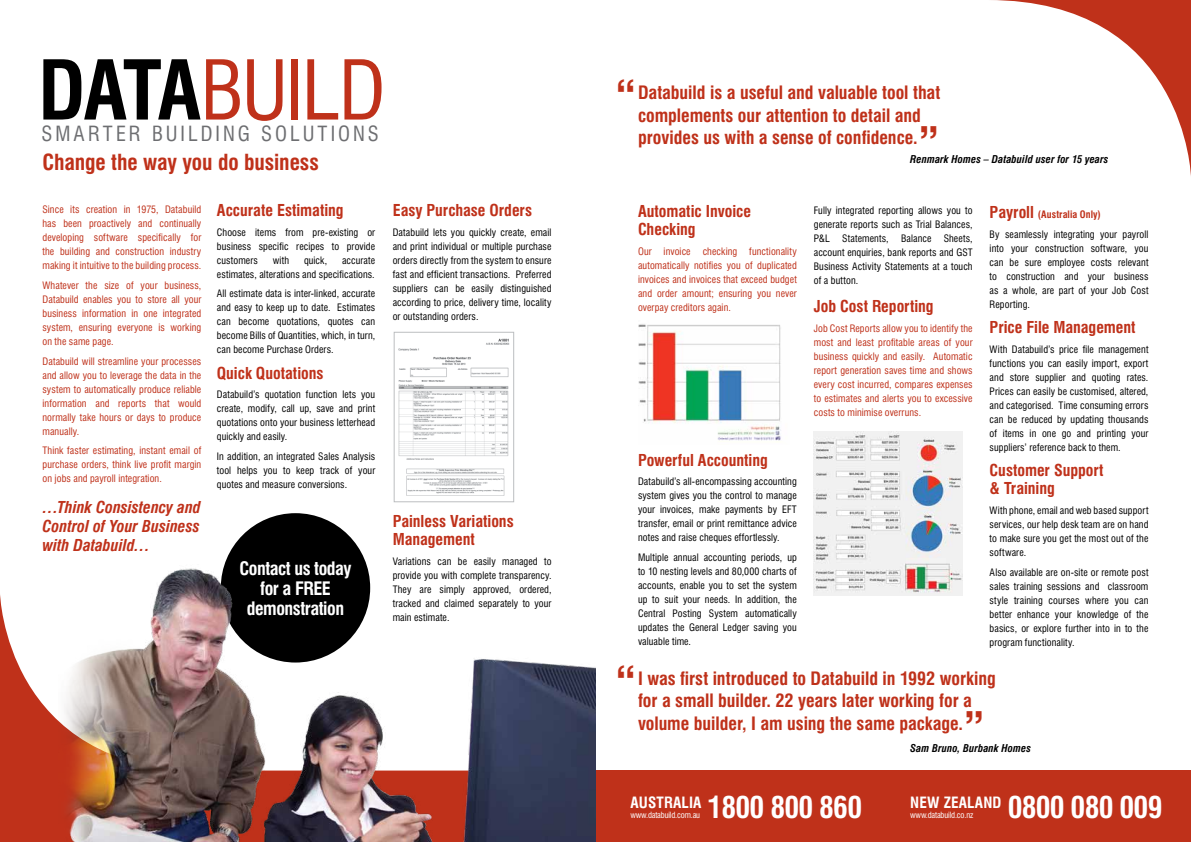
<style>
.page{position:relative;width:1191px;height:842px;background:#fff}
.page>*{position:absolute;margin:0;border:0;box-sizing:border-box;transform-origin:0 0}
.t1{font:condensed 80.1px "Swiss 721 BT";letter-spacing:-.02em;color:#bf311a}
.t2{font:700 condensed 47.6px "Swiss 721 BT";color:#bf311a}
.t3{font:700 condensed 29.6px "Swiss 721 BT";letter-spacing:-.025em;color:#fff}
.t4{font:700 condensed 21.6px "Swiss 721 BT";letter-spacing:-.005em;color:#bf311a}
.t5{font:condensed 20.4px "Swiss 721 BT";letter-spacing:.145em;color:#6d6e71}
.t6{font:700 condensed 18.1px/20.1px "Swiss 721 BT";letter-spacing:-.025em;color:#fff;text-align:center}
.t7{font:700 condensed 18px/22.5px "Swiss 721 BT";color:#bf311a}
.t8{font:700 condensed 16px/18px "Swiss 721 BT";color:#bf311a}
.t9{font:italic 700 condensed 16px/19px "Swiss 721 BT";color:#bf311a;text-align:justify}
.t10{font:700 condensed 15.2px "Swiss 721 BT";letter-spacing:.01em;color:#fff}
.t11{font:italic 700 condensed 10.5px "Swiss 721 BT";letter-spacing:.01em;color:#000}
.t12{font:condensed 10px/14px "Swiss 721 BT";letter-spacing:.01em;color:#000;text-align:justify}
.t13{font:condensed 10px/14px "Swiss 721 BT";letter-spacing:.01em;color:#bf311a;text-align:justify}
.t14{font:condensed 8.4px "Swiss 721 BT";letter-spacing:-.02em;color:#fff}
.s1{font-weight:700;color:#000}
.s2{font-weight:700;font-size:16px;color:#bf311a}
.s3{font-weight:700;color:#bf311a}
</style>
<div class="page">
<div style="left:585px;top:771px;width:606px;height:71px;background:#bf311a"></div>
<svg style="left:0;top:595px;width:59px;height:247px;fill:#bf311a"></svg>
<div style="left:221px;top:513px;width:149px;height:149px;background:#000;border-radius:50%"></div>
<svg style="left:993px;top:0;width:198px;height:176px"></svg>
<img style="left:398px;top:338px;width:112px;height:158px">
<div style="left:394px;top:332px;width:120px;height:170px;border:1px solid #bcbec0"></div>
<img style="left:638px;top:324px;width:143px;height:118px">
<img style="left:814px;top:431px;width:149px;height:164px">
<img style="left:59px;top:548px;width:536px;height:294px">
<h1 class="t1" style="left:38px;top:42px;width:349px"><span class="s1">DATA</span>BUILD</h1>
<h3 class="t5" style="left:42px;top:122px;width:339px">SMARTER BUILDING SOLUTIONS</h3>
<h2 class="t2" style="left:615px;top:70px;width:23px">“</h2>
<h3 class="t7" style="left:638px;top:81px;width:304px">Databuild is a useful and valuable tool that complements our attention to detail and provides us with a sense of confidence.</h3>
<h2 class="t2" style="left:939px;top:148px;width:23px;rotate:-180deg">“</h2>
<h3 class="t4" style="left:42px;top:149px;width:278px">Change the way you do business</h3>
<p class="t11" style="left:910px;top:153px;width:200px">Renmark Homes – Databuild user for 15 years</p>
<p class="t13" style="left:43px;top:203px;width:160px">Since its creation in 1975, Databuild has been proactively and continually developing software specifically for the building and construction industry making it intuitive to the building process.</p>
<p class="t13" style="left:43px;top:278px;width:160px">Whatever the size of your business, Databuild enables you to store all your business information in one integrated system, ensuring everyone is working on the same page.</p>
<p class="t13" style="left:43px;top:354px;width:160px">Databuild will streamline your processes and allow you to leverage the data in the system to automatically produce reliable information and reports that would normally take hours or days to produce manually.</p>
<p class="t13" style="left:43px;top:444px;width:160px">Think faster estimating, instant email of purchase orders, think live profit margin on jobs and payroll integration.</p>
<h3 class="t9" style="left:43px;top:497px;width:160px">…Think Consistency and Control of Your Business with Databuild…</h3>
<h3 class="t8" style="left:217px;top:201px;width:128px">Accurate Estimating</h3>
<p class="t12" style="left:217px;top:225px;width:160px">Choose items from pre-existing or business specific recipes to provide customers</p>
<p class="t12" style="left:273px;top:253px;width:18px">with</p>
<p class="t12" style="left:304px;top:253px;width:25px">quick,</p>
<p class="t12" style="left:217px;top:253px;width:160px;text-align:right">accurate<br>estimates, alterations and specifications.</p>
<p class="t12" style="left:217px;top:287px;width:160px">All estimate data is inter-linked, accurate and easy to keep up to date. Estimates can become quotations, quotes can become Bills of Quantities, which, in turn, can become Purchase Orders.</p>
<h3 class="t8" style="left:217px;top:364px;width:108px">Quick Quotations</h3>
<p class="t12" style="left:217px;top:388px;width:160px">Databuild’s quotation function lets you create, modify, call up, save and print quotations onto your business letterhead quickly and easily.</p>
<p class="t12" style="left:217px;top:449px;width:160px">In addition, an integrated Sales Analysis tool helps you to keep track of your quotes and measure conversions.</p>
<h3 class="t6" style="left:239px;top:558px;width:114px">Contact us today for a free demonstration</h3>
<h3 class="t8" style="left:393px;top:201px;width:141px">Easy Purchase Orders</h3>
<p class="t12" style="left:393px;top:225px;width:160px">Databuild lets you quickly create, email and print individual or multiple purchase orders directly from the system to ensure fast and efficient transactions. Preferred suppliers can be easily distinguished according to price, delivery time, locality or outstanding orders.</p>
<h3 class="t8" style="left:393px;top:512px;width:122px">Painless Variations<br>Management</h3>
<p class="t12" style="left:393px;top:554px;width:160px">Variations can be easily managed to provide you with complete transparency.<br>They are simply approved, ordered, tracked and claimed separately to your main estimate.</p>
<h3 class="t8" style="left:638px;top:203px;width:114px">Automatic Invoice<br>Checking</h3>
<p class="t13" style="left:638px;top:245px;width:160px">Our invoice checking functionality automatically notifies you of duplicated invoices and invoices that exceed budget and order amount; ensuring you never overpay creditors again.</p>
<h3 class="t8" style="left:638px;top:451px;width:131px">Powerful Accounting</h3>
<p class="t12" style="left:638px;top:475px;width:160px">Databuild’s all-encompassing accounting system gives you the control to manage your invoices, make payments by EFT transfer, email or print remittance advice notes and raise cheques effortlessly.</p>
<p class="t12" style="left:638px;top:550px;width:160px">Multiple annual accounting periods, up to 10 nesting levels and 80,000 charts of accounts, enable you to set the system up to suit your needs. In addition, the Central Posting System automatically updates the General Ledger saving you valuable time.</p>
<p class="t12" style="left:814px;top:203px;width:160px">Fully integrated reporting allows you to generate reports such as Trial Balances, P&amp;L Statements, Balance Sheets, account enquiries, bank reports and GST Business Activity Statements at a touch of a button.</p>
<h3 class="t8" style="left:814px;top:297px;width:121px">Job Cost Reporting</h3>
<p class="t13" style="left:814px;top:321px;width:160px">Job Cost Reports allow you to identify the most and least profitable areas of your business quickly and easily. Automatic report generation saves time and shows every cost incurred, compares expenses to estimates and alerts you to excessive costs to minimise overruns.</p>
<p class="t12" style="left:989px;top:205px;width:160px;line-height:19.7px"><span class="s2">Payroll</span> <span class="s3">(Australia Only)<br></span>By seamlessly integrating your payroll</p>
<p class="t12" style="left:989px;top:241px;width:160px">into your construction software, you can be sure employee costs relevant to construction and your business as a whole, are part of your Job Cost Reporting.</p>
<h3 class="t8" style="left:989px;top:318px;width:147px">Price File Management</h3>
<p class="t12" style="left:989px;top:342px;width:160px">With Databuild’s price file management functions you can easily import, export and store supplier and quoting rates.<br>Prices can easily be customised, altered, and categorised. Time consuming errors can be reduced by updating thousands of items in one go and printing your suppliers’ reference back to them.</p>
<h3 class="t8" style="left:989px;top:462px;width:115px">Customer Support &amp; Training</h3>
<p class="t12" style="left:989px;top:503px;width:160px">With phone, email and web based support services, our help desk team are on hand to make sure you get the most out of the software.</p>
<p class="t12" style="left:989px;top:565px;width:160px">Also available are on-site or remote post sales training sessions and classroom style training courses where you can better enhance your knowledge of the basics, or explore further into in to the program functionality.</p>
<h2 class="t2" style="left:615px;top:656px;width:23px">“</h2>
<h3 class="t7" style="left:638px;top:667px;width:359px">I was first introduced to Databuild in 1992 working for a small builder. 22 years later working for a volume builder, I am using the same package.</h3>
<h2 class="t2" style="left:984px;top:733px;width:23px;rotate:-180deg">“</h2>
<p class="t11" style="left:910px;top:741px;width:122px">Sam Bruno, Burbank Homes</p>
<h3 class="t3" style="left:707px;top:790px;width:156px">1800 800 860</h3>
<h3 class="t10" style="left:910px;top:793px;width:75px">New zealand</h3>
<h3 class="t10" style="left:630px;top:793px;width:72px">Australia</h3>
<p class="t14" style="left:630px;top:810px;width:71px">www.databuild.com.au</p>
<p class="t14" style="left:910px;top:810px;width:65px">www.databuild.co.nz</p>
<h3 class="t3" style="left:1007px;top:790px;width:156px">0800 080 009</h3>
</div>
